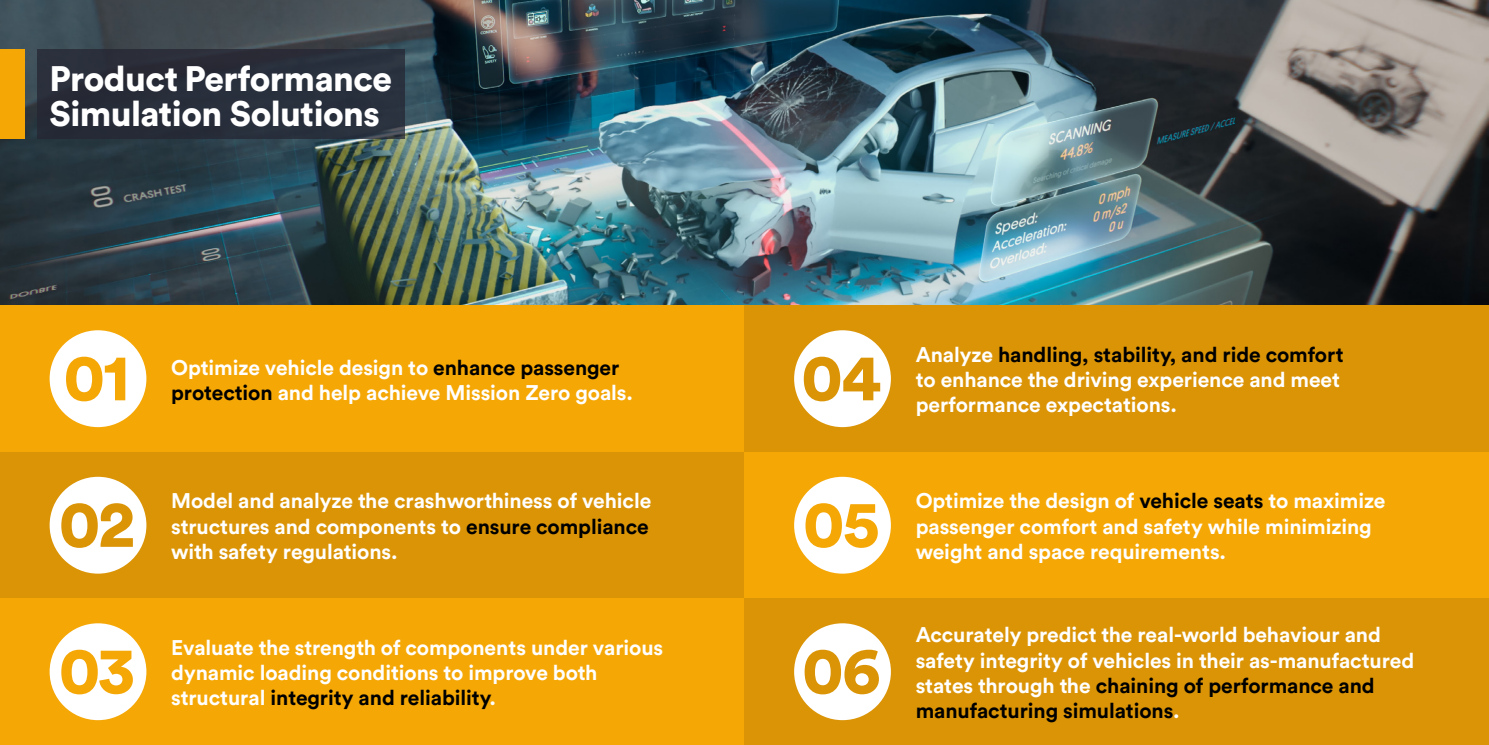
<style>
.page{position:relative;width:1489px;height:745px;background:#fff}
.page>*{position:absolute;margin:0;border:0;box-sizing:border-box;transform-origin:0 0}
.t1{font:900 65.62px "Circular Std";color:#f5a706}
.t2{font:900 65.62px "Circular Std";color:#db9406}
.t3{font:900 35px/35px "Circular Std";letter-spacing:-.015em;color:#fff}
.t4{font:700 21px/25.2px "Circular Std";letter-spacing:-.005em;color:#fff}
.s1{color:#000}
</style>
<div class="page">
<img style="left:0;top:0;width:1488px;height:305px">
<div style="left:0;top:50px;width:25px;height:89px;background:#f5a706"></div>
<div style="left:37px;top:50px;width:367px;height:89px;background:#282f3b"></div>
<div style="left:0;top:305px;width:744px;height:146px;background:#f5a706"></div>
<div style="left:0;top:451px;width:744px;height:147px;background:#db9406"></div>
<div style="left:0;top:598px;width:744px;height:146px;background:#f5a706"></div>
<div style="left:50px;top:330px;width:96px;height:97px;background:#fff;border-radius:50%"></div>
<div style="left:50px;top:476px;width:96px;height:97px;background:#fff;border-radius:50%"></div>
<div style="left:50px;top:623px;width:96px;height:96px;background:#fff;border-radius:50%"></div>
<div style="left:744px;top:305px;width:744px;height:146px;background:#db9406"></div>
<div style="left:744px;top:451px;width:744px;height:147px;background:#f5a706"></div>
<div style="left:744px;top:598px;width:744px;height:146px;background:#db9406"></div>
<div style="left:794px;top:330px;width:96px;height:97px;background:#fff;border-radius:50%"></div>
<div style="left:794px;top:476px;width:96px;height:97px;background:#fff;border-radius:50%"></div>
<div style="left:794px;top:623px;width:96px;height:96px;background:#fff;border-radius:50%"></div>
<h2 class="t3" style="left:50px;top:60px;width:344px">Product Performance<br>Simulation Solutions</h2>
<h1 class="t1" style="left:64px;top:333px;width:68px">01</h1>
<h1 class="t2" style="left:59px;top:479px;width:77px">02</h1>
<h1 class="t1" style="left:59px;top:626px;width:77px">03</h1>
<p class="t4" style="left:171px;top:354px;width:463px">Optimize vehicle design to <span class="s1">enhance passenger protection</span> and help achieve Mission Zero goals.</p>
<p class="t4" style="left:171px;top:487px;width:481px">Model and analyze the crashworthiness of vehicle structures and components to <span class="s1">ensure compliance </span>with safety regulations.</p>
<p class="t4" style="left:171px;top:634px;width:493px">Evaluate the strength of components under various dynamic loading conditions to improve both structural <span class="s1">integrity and reliability</span>.</p>
<h1 class="t2" style="left:801px;top:333px;width:81px">04</h1>
<h1 class="t1" style="left:803px;top:479px;width:78px">05</h1>
<h1 class="t2" style="left:802px;top:626px;width:80px">06</h1>
<p class="t4" style="left:915px;top:341px;width:429px">Analyze <span class="s1">handling, stability, and ride comfort </span>to enhance the driving experience and meet performance expectations.</p>
<p class="t4" style="left:915px;top:487px;width:471px">Optimize the design of <span class="s1">vehicle seats</span> to maximize passenger comfort and safety while minimizing weight and space requirements.</p>
<p class="t4" style="left:915px;top:621px;width:500px">Accurately predict the real-world behaviour and safety integrity of vehicles in their as-manufactured states through the <span class="s1">chaining of performance and manufacturing simulations</span>.</p>
</div>
